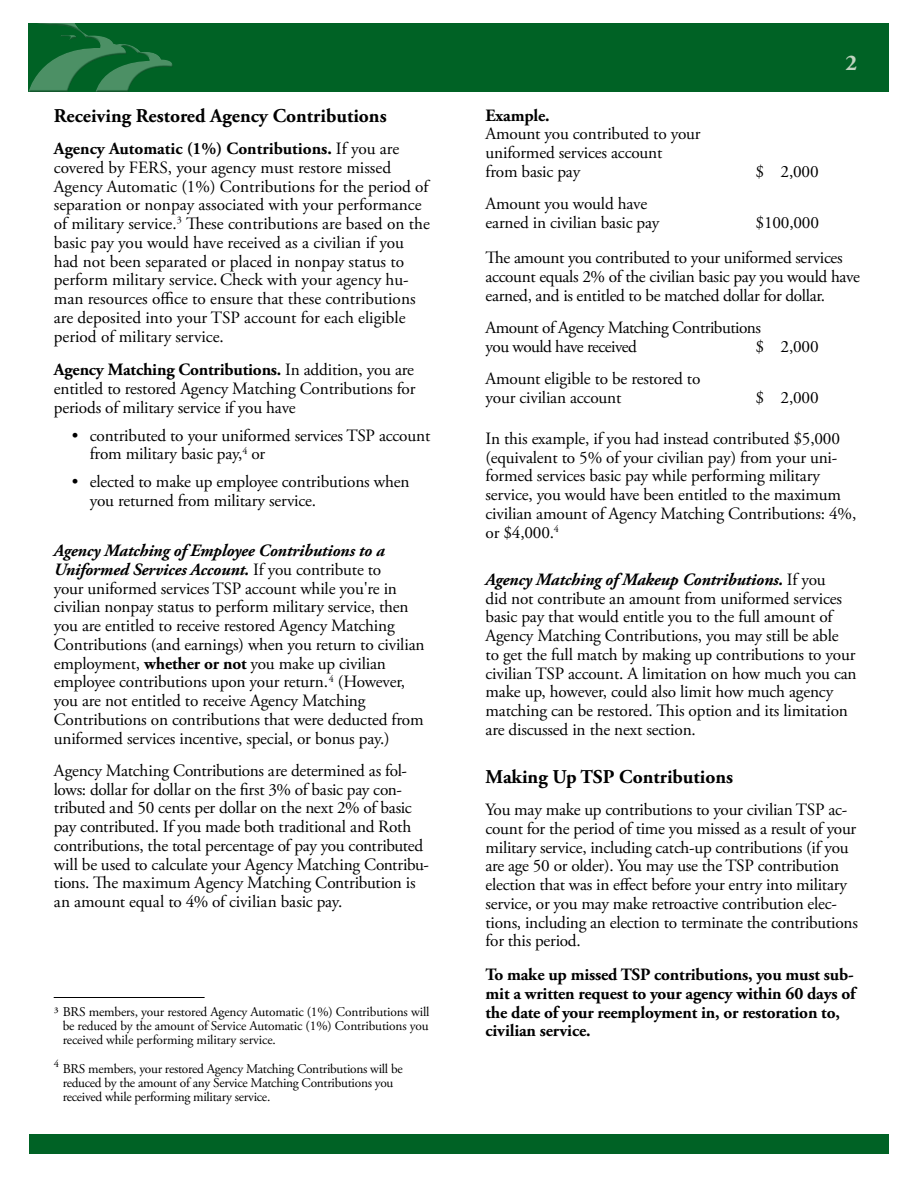
<style>
.page{position:relative;width:918px;height:1188px;background:#fff}
.page>*{position:absolute;margin:0;border:0;box-sizing:border-box;transform-origin:0 0}
.t1{font:700 22.5px "Adobe Garamond Pro";color:#c0d4c0}
.t2{font:700 19.5px "Adobe Garamond Pro";color:#000}
.t3{font:17.25px/18.8px "Adobe Garamond Pro";letter-spacing:-.01em;color:#000}
.t4{font:700 17.25px/18.8px "Adobe Garamond Pro";letter-spacing:-.01em;color:#000}
.t5{font:17.25px/18.8px "Adobe Garamond Pro";letter-spacing:-.03em;color:#000}
.t6{font:13.35px/14.2px "Adobe Garamond Pro";letter-spacing:-.02em;color:#000;text-align:justify}
.s1{font-weight:700}
.s2{font-weight:700;font-style:italic}
</style>
<div class="page">
<div style="left:29px;top:1134px;width:859px;height:20px;background:#006225"></div>
<div style="left:29px;top:23px;width:860px;height:68px;background:#006225"></div>
<div style="left:27px;top:23px;width:148px;height:69px;background:#000;opacity:.75"></div>
<hr style="left:54px;top:997px;width:151px;height:1px;background:#000">
<p class="t2" style="left:54px;top:104px;width:334px">Receiving Restored Agency Contributions</p>
<p class="t3" style="left:54px;top:140px;width:378px"><span class="s1">Agency Automatic (1%) Contributions.</span> If you are covered by FERS, your agency must restore missed Agency Automatic (1%) Contributions for the period of separation or nonpay associated with your performance of military service.<sup>3</sup> These contributions are based on the basic pay you would have received as a civilian if you had not been separated or placed in nonpay status to perform military service.Check with your agency hu&shy;man resources office to ensure that these contributions are deposited into your TSP account for each eligible period of military service.</p>
<p class="t3" style="left:54px;top:361px;width:363px;text-align:justify"><span class="s1">Agency Matching Contributions.</span> In addition, you are entitled to restored Agency Matching Contributions for periods of military service if you have</p>
<p class="t3" style="left:90px;top:426px;width:342px;text-indent:-18px">• contributed to your uniformed services TSP account from military basic pay,<sup>4</sup> or</p>
<p class="t3" style="left:90px;top:473px;width:321px;text-indent:-18px">• elected to make up employee contributions when you returned from military service.</p>
<p class="t3" style="left:54px;top:542px;width:372px"><span class="s2">Agency Matching of Employee Contributions to a Uniformed Services Account.</span> If you contribute to<br>your uniformed services TSP account while you're in civilian nonpay status to perform military service, then you are entitled to receive restored Agency Matching Contributions (and earnings) when you return to civilian employment, <span class="s1">whether or not</span> you make up civilian employee contributions upon your return. <sup>4</sup> (However, you are not entitled to receive Agency Matching Contributions on contributions that were deducted from uniformed services incentive, special, or bonus pay.)</p>
<p class="t3" style="left:54px;top:762px;width:377px">Agency Matching Contributions are determined as fol&shy;lows: dollar for dollar on the first 3% of basic pay con&shy;tributed and 50 cents per dollar on the next 2% of basic pay contributed. If you made both traditional and Roth contributions, the total percentage of pay you contributed will be used to calculate your Agency Matching Contribu&shy;tions. The maximum Agency Matching Contribution is an amount equal to 4% of civilian basic pay.</p>
<p class="t6" style="left:63px;top:1005px;width:368px;text-indent:-9px">3 BRS members, your restored Agency Automatic (1%) Contributions will be reduced by the amount of Service Automatic (1%) Contributions you received while performing military service.</p>
<p class="t6" style="left:63px;top:1062px;width:342px;text-align:left;text-indent:-9px"><sup>4</sup> BRS members, your restored Agency Matching Contributions will be reduced by the amount of any Service Matching Contributions you received while performing military service.</p>
<p class="t4" style="left:486px;top:106px;width:66px">Example.</p>
<p class="t3" style="left:486px;top:125px;width:217px">Amount you contributed to your uniformed services account<br>from basic pay</p>
<h1 class="t1" style="left:846px;top:50px;width:13px">2</h1>
<p class="t3" style="left:756px;top:163px;width:65px">$ 2,000</p>
<p class="t3" style="left:486px;top:195px;width:175px">Amount you would have earned in civilian basic pay</p>
<p class="t3" style="left:486px;top:205px;width:359px;line-height:35.2px;text-indent:270px">$100,000<br>The amount you contributed to your uniformed services</p>
<p class="t3" style="left:486px;top:268px;width:376px">account equals 2% of the civilian basic pay you would have earned, and is entitled to be matched dollar for dollar.</p>
<p class="t5" style="left:486px;top:319px;width:277px">Amount of Agency Matching Contributions you would have received</p>
<p class="t3" style="left:756px;top:337px;width:65px">$ 2,000</p>
<p class="t3" style="left:486px;top:370px;width:216px">Amount eligible to be restored to your civilian account</p>
<p class="t3" style="left:756px;top:388px;width:65px">$ 2,000</p>
<p class="t3" style="left:486px;top:430px;width:372px">In this example, if you had instead contributed $5,000 (equivalent to 5% of your civilian pay) from your uni&shy;formed services basic pay while performing military service, you would have been entitled to the maximum civilian amount of Agency Matching Contributions: 4%, or $4,000.<sup>4</sup></p>
<p class="t3" style="left:486px;top:571px;width:373px"><span class="s2">Agency Matching of Makeup Contributions.</span> If you<br>did not contribute an amount from uniformed services basic pay that would entitle you to the full amount of Agency Matching Contributions, you may still be able<br>to get the full match by making up contributions to your civilian TSP account. A limitation on how much you can make up, however, could also limit how much agency matching can be restored. This option and its limitation are discussed in the next section.</p>
<p class="t2" style="left:486px;top:765px;width:249px">Making Up TSP Contributions</p>
<p class="t3" style="left:486px;top:801px;width:374px">You may make up contributions to your civilian TSP ac&shy;count for the period of time you missed as a result of your military service, including catch-up contributions (if you are age 50 or older). You may use the TSP contribution election that was in effect before your entry into military service, or you may make retroactive contribution elec&shy;tions, including an election to terminate the contributions for this period.</p>
<p class="t4" style="left:486px;top:965px;width:372px">To make up missed TSP contributions, you must sub&shy;mit a written request to your agency within 60 days of the date of your reemployment in, or restoration to, civilian service.</p>
</div>
